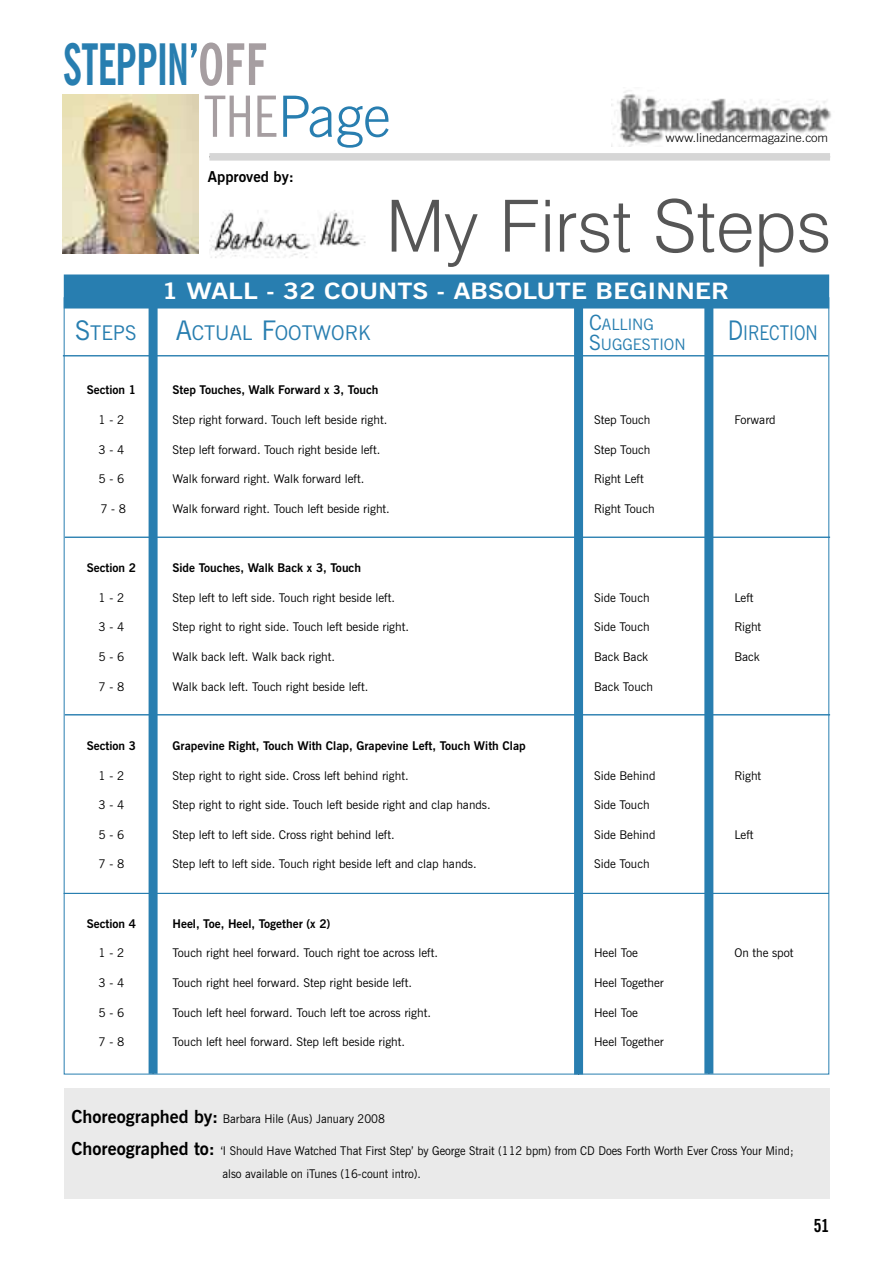
<style>
.page{position:relative;width:893px;height:1263px;background:#fff}
.page>*{position:absolute;margin:0;border:0;box-sizing:border-box;transform-origin:0 0}
.t1{font:300 72px "Swiss 721 BT";color:#565656}
.t2{font:700 condensed 57px/51.8px "News Gothic BT";letter-spacing:-.02em;color:#287eb0;scale:.76 1}
.t3{font:700 22.5px "News Gothic BT";color:#fff;scale:1.2 1}
.t4{font:20.25px "News Gothic BT";color:#287eb0}
.t5{font:20.25px "News Gothic BT";color:#287eb0;scale:.85 1}
.t6{font:700 condensed 18px "News Gothic BT";color:#000}
.t7{font:15.75px/19.5px "News Gothic BT";color:#287eb0}
.t8{font:700 15px "News Gothic BT";color:#000}
.t9{font:12px "News Gothic BT";color:#000}
.t10{font:12px/22.6px "News Gothic BT";color:#000;scale:.95 1}
.t11{font:700 12px "News Gothic BT";color:#000}
.t12{font:300 12px "News Gothic BT";letter-spacing:-.01em;color:#000;scale:1.08 1}
.s1{color:#a69ea1}
.s2{font-weight:400;color:#a69ea1}
.s3{font-weight:300;font-stretch:normal}
.s4{font-size:21px}
.s5{font-size:27px}
.s6{font-weight:700;font-size:18px}
</style>
<div class="page">
<div style="left:149px;top:288px;width:9px;height:786px;background:#287eb0"></div>
<div style="left:574px;top:297px;width:9px;height:777px;background:#287eb0"></div>
<div style="left:704px;top:291px;width:9px;height:783px;background:#287eb0"></div>
<div style="left:65px;top:275px;width:763px;height:33px;background:#287eb0"></div>
<div style="left:64px;top:274px;width:765px;height:34px;border:2px solid #287eb0"></div>
<div style="left:64px;top:1089px;width:765px;height:110px;background:#eaeaea"></div>
<div style="left:209px;top:153px;width:621px;height:8px;background:#d6d6d6"></div>
<img style="left:611px;top:90px;width:220px;height:57px">
<hr style="left:63px;top:355px;width:765px;height:1px;background:#287eb0">
<hr style="left:65px;top:537px;width:765px;height:1px;background:#287eb0">
<hr style="left:65px;top:714px;width:765px;height:1px;background:#287eb0">
<hr style="left:64px;top:893px;width:765px;height:1px;background:#287eb0">
<img style="left:62px;top:95px;width:136px;height:158px">
<img style="left:209px;top:210px;width:157px;height:48px">
<h2 class="t2" style="left:204px;top:38px;width:247px;text-indent:-141px">STEPPIN’<span class="s1">OFF<br></span><span class="s2">THE</span><span class="s3">Page</span></h2>
<p class="t8" style="left:208px;top:168px;width:87px">Approved by:</p>
<p class="t12" style="left:666px;top:131px;width:152px">www.linedancermagazine.com</p>
<h1 class="t1" style="left:386px;top:182px;width:447px">My First Steps</h1>
<h3 class="t3" style="left:162px;top:277px;width:474px">1 WALL - 32 COUNTS - ABSOLUTE BEGINNER</h3>
<h3 class="t7" style="left:589px;top:315px;width:98px"><span class="s4">C</span>ALLING<br><span class="s4">S</span>UGGESTION</h3>
<h3 class="t4" style="left:75px;top:321px;width:63px"><span class="s5">S</span>TEPS</h3>
<h3 class="t4" style="left:176px;top:321px;width:196px"><span class="s5">A</span>CTUAL <span class="s5">F</span>OOTWORK</h3>
<h3 class="t5" style="left:728px;top:320px;width:107px"><span class="s5">D</span>IRECTION</h3>
<p class="t11" style="left:87px;top:383px;width:51px">Section 1</p>
<p class="t11" style="left:173px;top:383px;width:207px">Step Touches, Walk Forward x 3, Touch</p>
<p class="t9" style="left:99px;top:413px;width:27px">1 - 2</p>
<p class="t9" style="left:173px;top:413px;width:216px">Step right forward. Touch left beside right.</p>
<p class="t9" style="left:594px;top:413px;width:58px">Step Touch</p>
<p class="t9" style="left:734px;top:413px;width:43px">Forward</p>
<p class="t9" style="left:99px;top:442px;width:27px">3 - 4</p>
<p class="t9" style="left:173px;top:442px;width:209px">Step left forward. Touch right beside left.</p>
<p class="t9" style="left:594px;top:442px;width:58px">Step Touch</p>
<p class="t9" style="left:99px;top:472px;width:27px">5 - 6</p>
<p class="t9" style="left:173px;top:472px;width:193px">Walk forward right. Walk forward left.</p>
<p class="t9" style="left:594px;top:472px;width:51px">Right Left</p>
<p class="t9" style="left:100px;top:501px;width:27px">7 - 8</p>
<p class="t9" style="left:173px;top:501px;width:219px">Walk forward right. Touch left beside right.</p>
<p class="t9" style="left:594px;top:501px;width:62px">Right Touch</p>
<p class="t11" style="left:87px;top:561px;width:51px">Section 2</p>
<p class="t11" style="left:173px;top:561px;width:190px">Side Touches, Walk Back x 3, Touch</p>
<p class="t9" style="left:99px;top:590px;width:27px">1 - 2</p>
<p class="t9" style="left:173px;top:590px;width:224px">Step left to left side. Touch right beside left.</p>
<p class="t9" style="left:594px;top:590px;width:57px">Side Touch</p>
<p class="t9" style="left:734px;top:590px;width:21px">Left</p>
<p class="t9" style="left:99px;top:620px;width:27px">3 - 4</p>
<p class="t9" style="left:173px;top:620px;width:238px">Step right to right side. Touch left beside right.</p>
<p class="t9" style="left:594px;top:620px;width:57px">Side Touch</p>
<p class="t9" style="left:734px;top:620px;width:28px">Right</p>
<p class="t9" style="left:99px;top:649px;width:27px">5 - 6</p>
<p class="t9" style="left:173px;top:649px;width:164px">Walk back left. Walk back right.</p>
<p class="t9" style="left:594px;top:649px;width:56px">Back Back</p>
<p class="t9" style="left:734px;top:649px;width:27px">Back</p>
<p class="t9" style="left:99px;top:679px;width:27px">7 - 8</p>
<p class="t9" style="left:173px;top:679px;width:197px">Walk back left. Touch right beside left.</p>
<p class="t9" style="left:594px;top:679px;width:60px">Back Touch</p>
<p class="t11" style="left:87px;top:738px;width:51px">Section 3</p>
<p class="t11" style="left:173px;top:738px;width:355px">Grapevine Right, Touch With Clap, Grapevine Left, Touch With Clap</p>
<p class="t9" style="left:99px;top:768px;width:27px">1 - 2</p>
<p class="t9" style="left:173px;top:768px;width:238px">Step right to right side. Cross left behind right.</p>
<p class="t9" style="left:594px;top:768px;width:63px">Side Behind</p>
<p class="t9" style="left:734px;top:768px;width:28px">Right</p>
<p class="t9" style="left:99px;top:798px;width:27px">3 - 4</p>
<p class="t9" style="left:173px;top:798px;width:320px">Step right to right side. Touch left beside right and clap hands.</p>
<p class="t9" style="left:594px;top:798px;width:57px">Side Touch</p>
<p class="t9" style="left:99px;top:827px;width:27px">5 - 6</p>
<p class="t9" style="left:173px;top:827px;width:224px">Step left to left side. Cross right behind left.</p>
<p class="t9" style="left:594px;top:827px;width:63px">Side Behind</p>
<p class="t9" style="left:734px;top:827px;width:21px">Left</p>
<p class="t9" style="left:99px;top:857px;width:27px">7 - 8</p>
<p class="t9" style="left:173px;top:857px;width:306px">Step left to left side. Touch right beside left and clap hands.</p>
<p class="t9" style="left:594px;top:857px;width:57px">Side Touch</p>
<p class="t11" style="left:87px;top:916px;width:51px">Section 4</p>
<p class="t11" style="left:173px;top:916px;width:159px">Heel, Toe, Heel, Together (x 2)</p>
<p class="t9" style="left:99px;top:946px;width:27px">1 - 2</p>
<p class="t9" style="left:173px;top:946px;width:267px">Touch right heel forward. Touch right toe across left.</p>
<p class="t9" style="left:594px;top:946px;width:45px">Heel Toe</p>
<p class="t9" style="left:734px;top:946px;width:61px">On the spot</p>
<p class="t9" style="left:99px;top:975px;width:27px">3 - 4</p>
<p class="t9" style="left:173px;top:975px;width:241px">Touch right heel forward. Step right beside left.</p>
<p class="t9" style="left:594px;top:975px;width:71px">Heel Together</p>
<p class="t9" style="left:99px;top:1005px;width:27px">5 - 6</p>
<p class="t9" style="left:173px;top:1005px;width:260px">Touch left heel forward. Touch left toe across right.</p>
<p class="t9" style="left:594px;top:1005px;width:45px">Heel Toe</p>
<p class="t9" style="left:99px;top:1034px;width:27px">7 - 8</p>
<p class="t9" style="left:173px;top:1034px;width:234px">Touch left heel forward. Step left beside right.</p>
<p class="t9" style="left:594px;top:1034px;width:71px">Heel Together</p>
<p class="t10" style="left:71px;top:1107px;width:332px"><span class="s6">Choreographed by:</span> Barbara Hile (Aus) January 2008</p>
<p class="t10" style="left:222px;top:1139px;width:603px;text-indent:-151px"><span class="s6">Choreographed to:</span> ‘I Should Have Watched That First Step’ by George Strait (112 bpm) from CD Does Forth Worth Ever Cross Your Mind; also available on iTunes (16-count intro).</p>
<h3 class="t6" style="left:814px;top:1215px;width:17px">51</h3>
</div>
